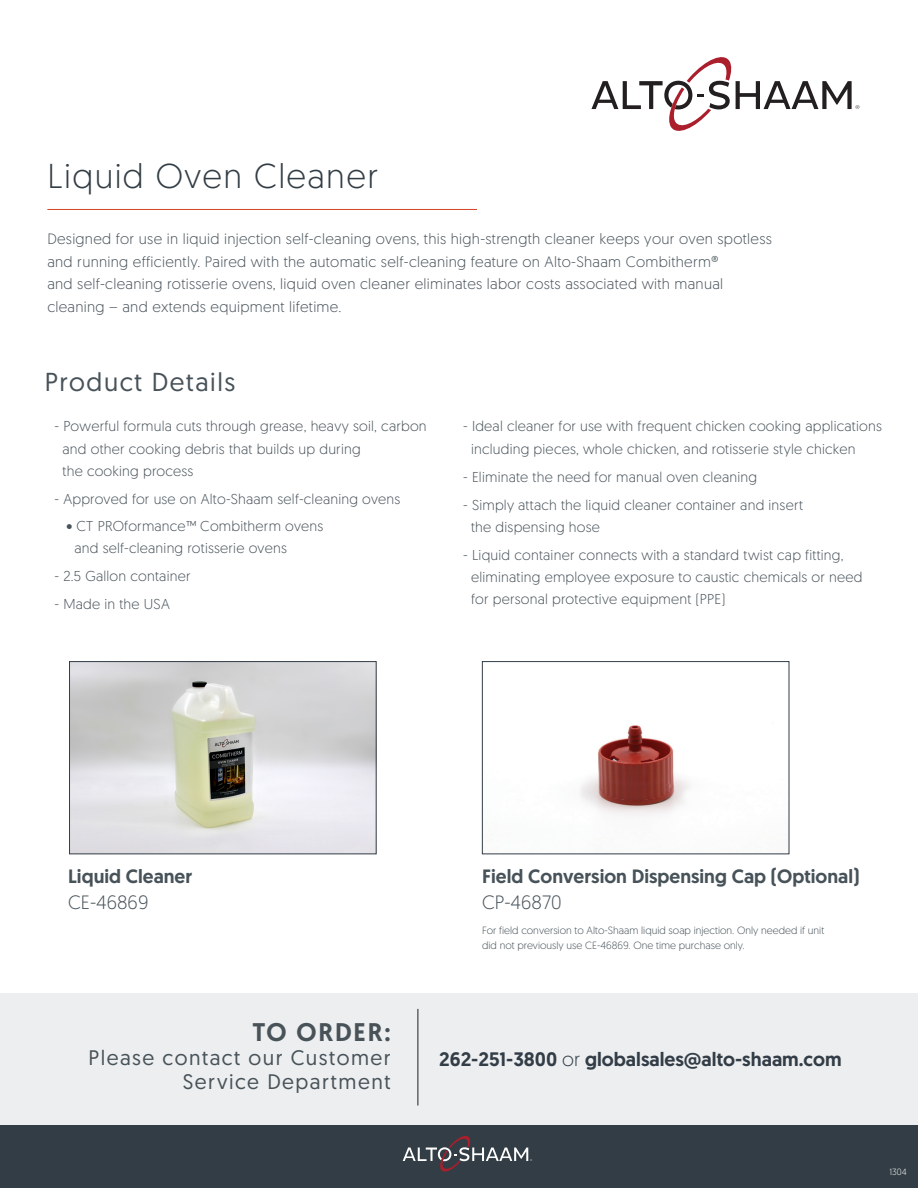
<style>
.page{position:relative;width:918px;height:1188px;background:#fff}
.page>*{position:absolute;margin:0;border:0;box-sizing:border-box;transform-origin:0 0}
.t1{font:300 34.5px "Geomanist";letter-spacing:.04em;color:#323d45}
.t2{font:25.95px "Geomanist";letter-spacing:.06em;color:#475259}
.t3{font:500 25.5px "Geomanist";letter-spacing:.07em;color:#475259}
.t4{font:21px "Geomanist";letter-spacing:.07em;color:#475259}
.t5{font:500 19.5px "Geomanist";color:#323d47}
.t6{font:500 19.2px/25.7px "Geomanist";color:#475259}
.t7{font:300 19.2px "Geomanist";color:#475259}
.t8{font:300 15px/22.5px "Geomanist";letter-spacing:.02em;color:#475259}
.t9{font:300 14.25px/22.2px "Geomanist";letter-spacing:.015em;color:#475259}
.t10{font:300 10.5px/15px "Geomanist";color:#475259}
.t11{font:300 9px "Geomanist";color:#fff}
.s1{font-weight:300}
</style>
<div class="page">
<div style="left:0;top:994px;width:918px;height:160px;background:#edeeef"></div>
<div style="left:0;top:1125px;width:918px;height:63px;background:#323d45"></div>
<svg style="left:403px;top:1136px;width:129px;height:36px"></svg>
<hr style="left:418px;top:1009px;width:1px;height:97px;background:#231f20">
<img style="left:580px;top:725px;width:110px;height:91px">
<div style="left:482px;top:661px;width:307px;height:193px;border:1px solid #323d47"></div>
<img style="left:71px;top:663px;width:303px;height:189px">
<div style="left:69px;top:661px;width:307px;height:193px;border:1px solid #323d47"></div>
<svg style="left:591px;top:57px;width:269px;height:74px"></svg>
<hr style="left:47px;top:209px;width:430px;height:1px;background:#d64227">
<p class="t1" style="left:47px;top:153px;width:332px">Liquid Oven Cleaner</p>
<p class="t8" style="left:47px;top:227px;width:726px">Designed for use in liquid injection self-cleaning ovens, this high-strength cleaner keeps your oven spotless and running efficiently. Paired with the automatic self-cleaning feature on Alto-Shaam Combitherm®<br>and self-cleaning rotisserie ovens, liquid oven cleaner eliminates labor costs associated with manual cleaning – and extends equipment lifetime.</p>
<p class="t2" style="left:45px;top:365px;width:192px">Product Details</p>
<p class="t9" style="left:63px;top:415px;width:366px;text-indent:-8px">- Powerful formula cuts through grease, heavy soil, carbon and other cooking debris that builds up during<br>the cooking process</p>
<p class="t9" style="left:55px;top:487px;width:347px">- Approved for use on Alto-Shaam self-cleaning ovens</p>
<p class="t9" style="left:74px;top:514px;width:250px;text-indent:-8px">• CT PROformance™ Combitherm ovens and self-cleaning rotisserie ovens</p>
<p class="t9" style="left:55px;top:564px;width:137px">- 2.5 Gallon container</p>
<p class="t9" style="left:55px;top:592px;width:117px">- Made in the USA</p>
<p class="t9" style="left:471px;top:415px;width:412px;text-indent:-8px">- Ideal cleaner for use with frequent chicken cooking applications including pieces, whole chicken, and rotisserie style chicken</p>
<p class="t9" style="left:463px;top:465px;width:295px">- Eliminate the need for manual oven cleaning</p>
<p class="t9" style="left:471px;top:493px;width:333px;text-indent:-8px">- Simply attach the liquid cleaner container and insert the dispensing hose</p>
<p class="t9" style="left:471px;top:543px;width:393px;text-indent:-8px">- Liquid container connects with a standard twist cap fitting, eliminating employee exposure to caustic chemicals or need for personal protective equipment (PPE)</p>
<p class="t6" style="left:68px;top:863px;width:126px">Liquid Cleaner</p>
<p class="t7" style="left:68px;top:890px;width:82px">CE-46869</p>
<p class="t3" style="left:253px;top:1015px;width:140px">TO ORDER:</p>
<p class="t4" style="left:89px;top:1044px;width:303px">Please contact our Customer</p>
<p class="t4" style="left:183px;top:1068px;width:209px">Service Department</p>
<p class="t6" style="left:482px;top:863px;width:379px">Field Conversion Dispensing Cap (Optional)<br><span class="s1">CP-46870</span></p>
<p class="t10" style="left:482px;top:923px;width:344px">For field conversion to Alto-Shaam liquid soap injection. Only needed if unit did not previously use CE-46869. One time purchase only.</p>
<p class="t5" style="left:439px;top:1046px;width:404px">262-251-3800 <span class="s1">or</span> globalsales@alto-shaam.com</p>
<p class="t11" style="left:889px;top:1166px;width:19px">1304</p>
</div>
